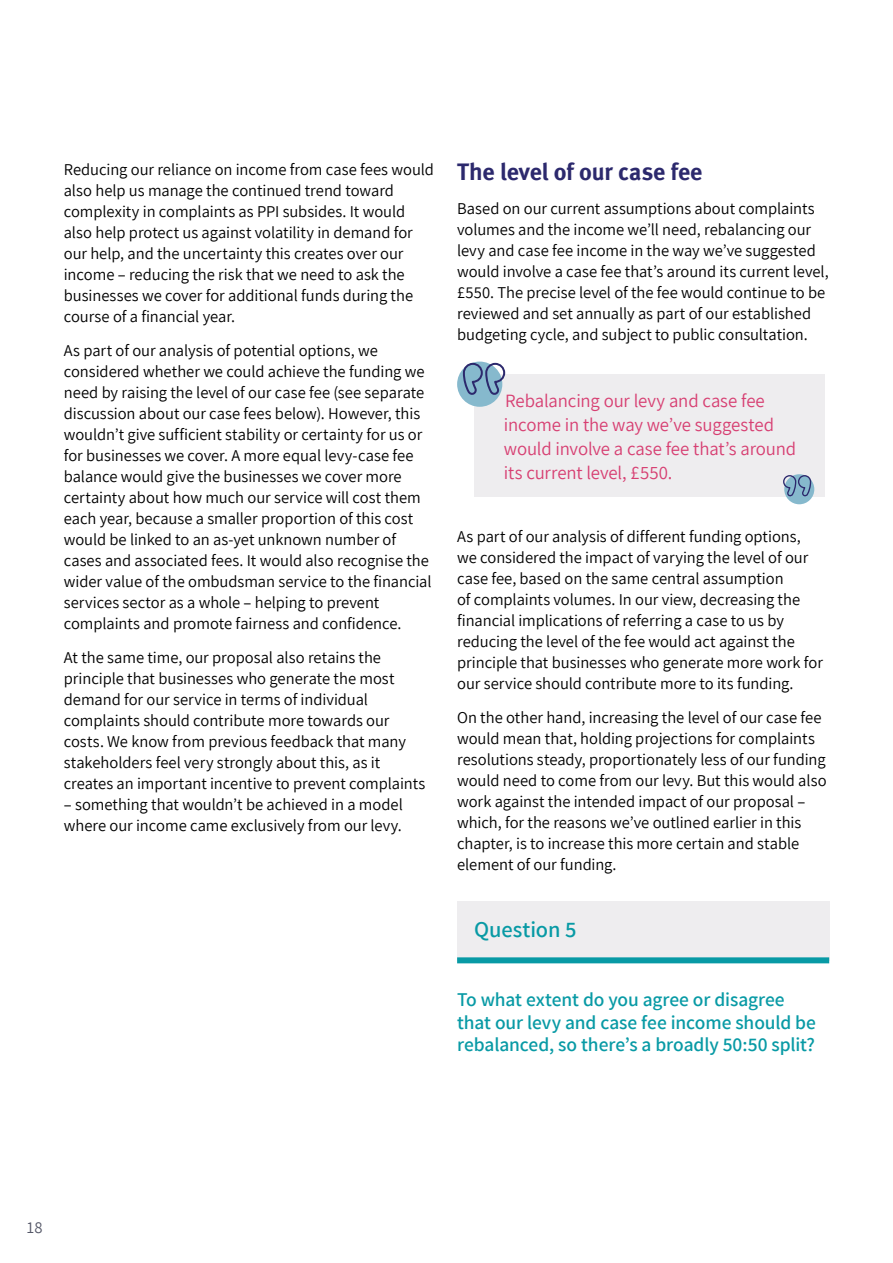
<style>
.page{position:relative;width:893px;height:1263px;background:#fff}
.page>*{position:absolute;margin:0;border:0;box-sizing:border-box;transform-origin:0 0}
.t1{font:24px "Meta Bold LF";letter-spacing:-.005em;color:#2c296d}
.t2{font:600 22.5px "Assistant";letter-spacing:-.005em;color:#089aa5}
.t3{font:600 19.5px/22.5px "Assistant";letter-spacing:-.005em;color:#089aa5}
.t4{font:18.75px/24px "Assistant";letter-spacing:-.01em;color:#d73f72}
.t5{font:16.5px/21px "Assistant";letter-spacing:-.005em;color:#000}
.t6{font:16.5px "Assistant";color:#555868}
</style>
<div class="page">
<div style="left:474px;top:375px;width:351px;height:122px;background:#eeedef"></div>
<div style="left:457px;top:362px;width:45px;height:45px;background:#86b9cd;border-radius:50%"></div>
<svg style="left:462px;top:362px;width:44px;height:34px"></svg>
<div style="left:784px;top:474px;width:30px;height:30px;background:#86b9cd;border-radius:50%"></div>
<svg style="left:783px;top:474px;width:29px;height:23px"></svg>
<div style="left:457px;top:901px;width:372px;height:59px;background:#eeedef"></div>
<div style="left:457px;top:957px;width:372px;height:6px;background:#089aa5"></div>
<p class="t5" style="left:64px;top:158px;width:372px">Reducing our reliance on income from case fees would also help us manage the continued trend toward complexity in complaints as PPI subsides. It would also help protect us against volatility in demand for our help, and the uncertainty this creates over our income – reducing the risk that we need to ask the businesses we cover for additional funds during the</p>
<p class="t5" style="left:64px;top:305px;width:173px">course of a financial year.</p>
<p class="t5" style="left:64px;top:339px;width:362px">As part of our analysis of potential options, we considered whether we could achieve the funding we need by raising the level of our case fee (see separate discussion about our case fees below). However, this</p>
<p class="t5" style="left:64px;top:423px;width:360px">wouldn’t give sufficient stability or certainty for us or</p>
<p class="t5" style="left:64px;top:444px;width:367px">for businesses we cover. A more equal levy-case fee balance would give the businesses we cover more certainty about how much our service will cost them each year, because a smaller proportion of this cost would be linked to an as-yet unknown number of cases and associated fees. It would also recognise the</p>
<p class="t5" style="left:64px;top:570px;width:369px">wider value of the ombudsman service to the financial</p>
<p class="t5" style="left:64px;top:591px;width:317px">services sector as a whole – helping to prevent</p>
<p class="t5" style="left:64px;top:612px;width:339px">complaints and promote fairness and confidence.</p>
<p class="t5" style="left:64px;top:646px;width:363px">At the same time, our proposal also retains the principle that businesses who generate the most demand for our service in terms of individual complaints should contribute more towards our costs. We know from previous feedback that many stakeholders feel very strongly about this, as it creates an important incentive to prevent complaints</p>
<p class="t5" style="left:64px;top:793px;width:341px">– something that wouldn’t be achieved in a model where our income came exclusively from our levy.</p>
<h2 class="t1" style="left:457px;top:158px;width:247px">The level of our case fee</h2>
<p class="t5" style="left:457px;top:197px;width:373px">Based on our current assumptions about complaints volumes and the income we’ll need, rebalancing our levy and case fee income in the way we’ve suggested would involve a case fee that’s around its current level, £550. The precise level of the fee would continue to be reviewed and set annually as part of our established budgeting cycle, and subject to public consultation.</p>
<p class="t4" style="left:504px;top:388px;width:294px">Rebalancing our levy and case fee income in the way we’ve suggested would involve a case fee that’s around its current level, £550.</p>
<p class="t5" style="left:457px;top:525px;width:353px">As part of our analysis of different funding options, we considered the impact of varying the level of our case fee, based on the same central assumption<br>of complaints volumes. In our view, decreasing the</p>
<p class="t5" style="left:457px;top:609px;width:328px">financial implications of referring a case to us by</p>
<p class="t5" style="left:457px;top:630px;width:367px">reducing the level of the fee would act against the principle that businesses who generate more work for our service should contribute more to its funding.</p>
<p class="t5" style="left:457px;top:706px;width:371px">On the other hand, increasing the level of our case fee would mean that, holding projections for complaints resolutions steady, proportionately less of our funding would need to come from our levy. But this would also work against the intended impact of our proposal – which, for the reasons we’ve outlined earlier in this chapter, is to increase this more certain and stable element of our funding.</p>
<p class="t2" style="left:474px;top:914px;width:104px">Question 5</p>
<p class="t3" style="left:457px;top:987px;width:360px">To what extent do you agree or disagree that our levy and case fee income should be</p>
<p class="t3" style="left:457px;top:1032px;width:359px">rebalanced, so there’s a broadly 50:50 split?</p>
<p class="t6" style="left:27px;top:1216px;width:17px">18</p>
</div>
